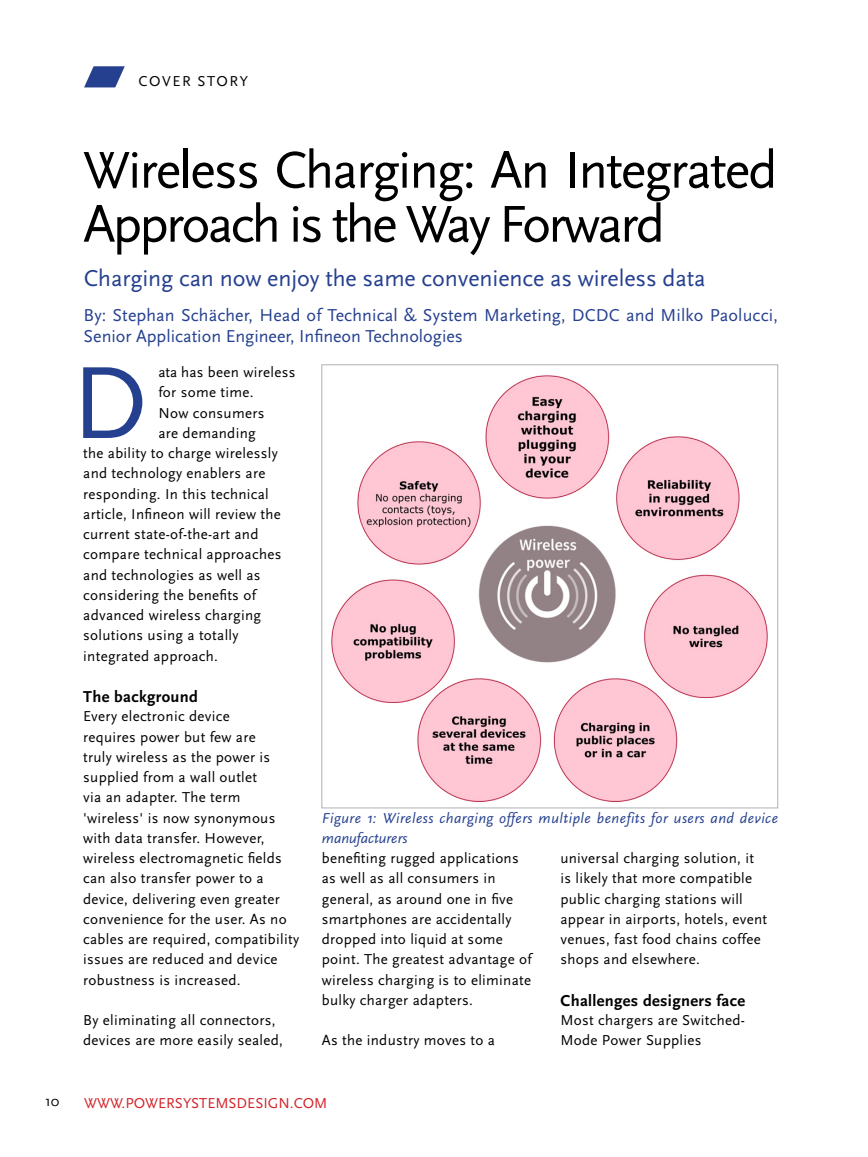
<style>
.page{position:relative;width:868px;height:1157px;background:#fff}
.page>*{position:absolute;margin:0;border:0;box-sizing:border-box;transform-origin:0 0}
.t1{font:107.1px "Scala Sans";color:#25408f}
.t2{font:54px/54px "Scala Sans";letter-spacing:-.035em;color:#000}
.t3{font:24px "Scala Sans";letter-spacing:-.005em;color:#25408f}
.t4{font:18px/21.6px "Scala Sans";letter-spacing:.005em;color:#25408f}
.t5{font:700 16.5px "Scala Sans";letter-spacing:.02em;color:#000}
.t6{font:15px/20.2px "Scala Sans";letter-spacing:.02em;color:#000}
.t7{font:italic 15px/20.2px "Scala Sans";letter-spacing:.03em;color:#25408f}
.t8{font:15px "Scala Sans";color:#d2232a}
.t9{font:15px "Scala Sans";letter-spacing:.1em;color:#000}
</style>
<div class="page">
<svg style="left:84px;top:66px;width:41px;height:21px"></svg>
<img style="left:331px;top:375px;width:437px;height:427px">
<p class="t9" style="left:139px;top:73px;width:111px">COVER STORY</p>
<p class="t6" style="left:45px;top:1092px;width:16px">10</p>
<h2 class="t2" style="left:83px;top:144px;width:695px">Wireless Charging: An Integrated<br>Approach is the Way Forward</h2>
<h3 class="t3" style="left:84px;top:265px;width:623px">Charging can now enjoy the same convenience as wireless data</h3>
<p class="t4" style="left:84px;top:304px;width:695px">By: Stephan Schächer, Head of Technical &amp; System Marketing, DCDC and Milko Paolucci,<br>Senior Application Engineer, Infineon Technologies</p>
<h1 class="t1" style="left:71px;top:345px;width:78px">D</h1>
<p class="t6" style="left:158px;top:363px;width:138px">ata has been wireless</p>
<p class="t6" style="left:158px;top:383px;width:96px">for some time.</p>
<p class="t6" style="left:158px;top:403px;width:107px">Now consumers</p>
<p class="t6" style="left:158px;top:423px;width:99px">are demanding</p>
<p class="t6" style="left:83px;top:444px;width:196px">the ability to charge wirelessly</p>
<p class="t6" style="left:83px;top:464px;width:184px">and technology enablers are</p>
<p class="t6" style="left:83px;top:484px;width:187px">responding. In this technical</p>
<p class="t6" style="left:83px;top:504px;width:199px">article, Infineon will review the</p>
<p class="t6" style="left:83px;top:525px;width:177px">current state-of-the-art and</p>
<p class="t6" style="left:83px;top:545px;width:200px">compare technical approaches</p>
<p class="t6" style="left:83px;top:565px;width:179px">and technologies as well as</p>
<p class="t6" style="left:83px;top:585px;width:174px">considering the benefits of</p>
<p class="t6" style="left:83px;top:606px;width:179px">advanced wireless charging</p>
<p class="t6" style="left:83px;top:626px;width:157px">solutions using a totally</p>
<p class="t6" style="left:83px;top:646px;width:136px">integrated approach.</p>
<p class="t5" style="left:83px;top:688px;width:116px">The background</p>
<p class="t6" style="left:83px;top:707px;width:217px">Every electronic device<br>requires power but few are<br>truly wireless as the power is supplied from a wall outlet<br>via an adapter. The term 'wireless' is now synonymous with data transfer. However, wireless electromagnetic fields can also transfer power to a device, delivering even greater convenience for the user. As no cables are required, compatibility issues are reduced and device robustness is increased.</p>
<p class="t6" style="left:83px;top:1011px;width:201px">By eliminating all connectors, devices are more easily sealed,</p>
<p class="t7" style="left:322px;top:808px;width:457px">Figure 1: Wireless charging offers multiple benefits for users and device manufacturers</p>
<p class="t6" style="left:322px;top:849px;width:211px">benefiting rugged applications as well as all consumers in general, as around one in five smartphones are accidentally dropped into liquid at some point. The greatest advantage of wireless charging is to eliminate bulky charger adapters.</p>
<p class="t6" style="left:322px;top:1031px;width:175px">As the industry moves to a</p>
<p class="t6" style="left:560px;top:849px;width:208px">universal charging solution, it is likely that more compatible public charging stations will appear in airports, hotels, event venues, fast food chains coffee shops and elsewhere.</p>
<p class="t5" style="left:560px;top:992px;width:186px">Challenges designers face</p>
<p class="t6" style="left:560px;top:1011px;width:186px">Most chargers are Switched-<br>Mode Power Supplies</p>
<p class="t8" style="left:84px;top:1095px;width:244px">WWW.POWERSYSTEMSDESIGN.COM</p>
</div>
